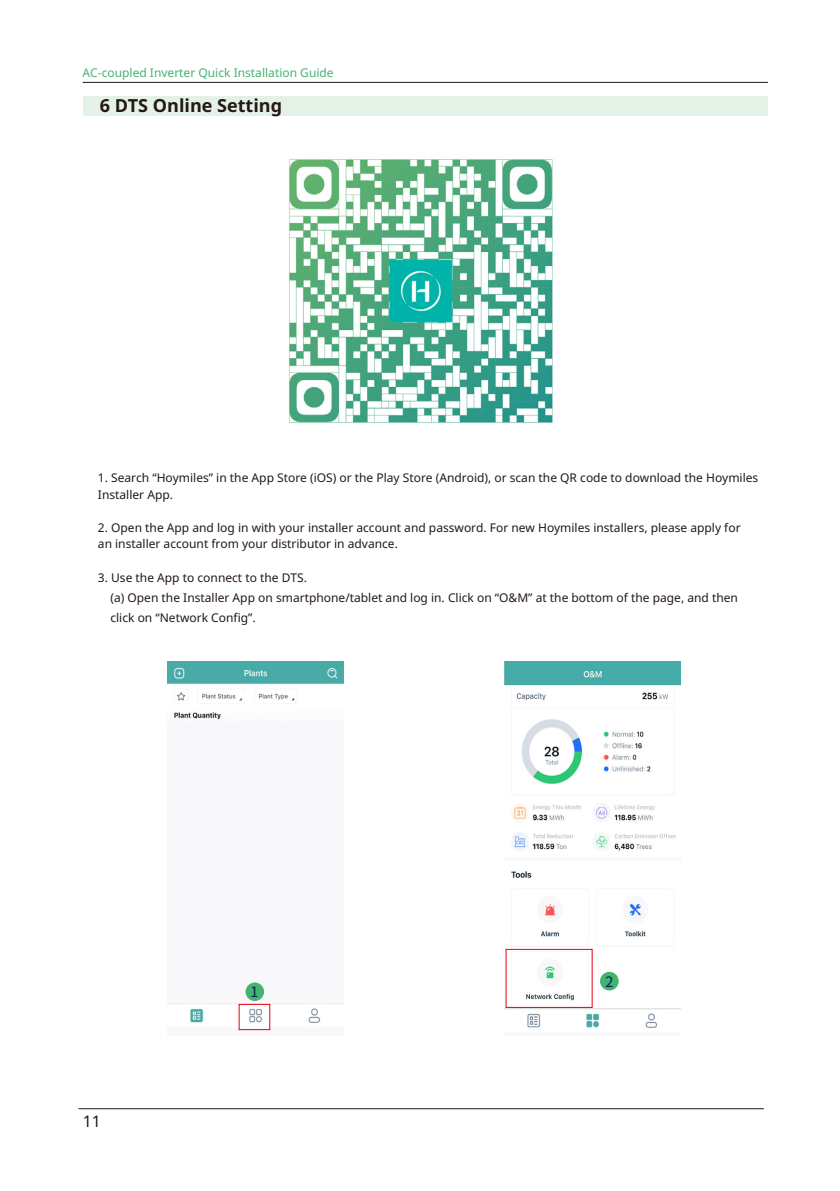
<style>
.page{position:relative;width:840px;height:1191px;background:#fff}
.page>*{position:absolute;margin:0;border:0;box-sizing:border-box;transform-origin:0 0}
.t1{font:700 18px "Noto Sans";color:#231815}
.t2{font:16px "Noto Sans";color:#231815}
.t3{font:14.4px "Source Han Sans CN";color:#00225c}
.t4{font:14.2px "Source Han Sans CN";color:#00225c}
.t5{font:12px/16.6px "Noto Sans";color:#231815}
.t6{font:12px "Noto Sans";color:#44b36f}
</style>
<div class="page">
<hr style="left:78px;top:1108px;width:685px;height:1px;background:#231815">
<hr style="left:83px;top:82px;width:684px;height:1px;background:#231815">
<div style="left:83px;top:96px;width:683px;height:20px;background:#e4f1e7"></div>
<img style="left:289px;top:159px;width:264px;height:264px">
<img style="left:504px;top:661px;width:175px;height:367px">
<div style="left:599px;top:971px;width:19px;height:19px;background:#44b36f;border-radius:50%"></div>
<div style="left:505px;top:949px;width:87px;height:59px;border:1px solid #e50012"></div>
<img style="left:167px;top:661px;width:176px;height:370px">
<div style="left:238px;top:1004px;width:32px;height:26px;border:1px solid #e50012"></div>
<div style="left:245px;top:982px;width:19px;height:19px;background:#44b36f;border-radius:50%"></div>
<p class="t6" style="left:83px;top:64px;width:252px">AC-coupled Inverter Quick Installation Guide</p>
<h1 class="t1" style="left:100px;top:92px;width:184px">6 DTS Online Setting</h1>
<p class="t5" style="left:98px;top:469px;width:661px">1. Search “Hoymiles” in the App Store (iOS) or the Play Store (Android), or scan the QR code to download the Hoymiles<br>Installer App.</p>
<p class="t5" style="left:98px;top:519px;width:643px">2. Open the App and log in with your installer account and password. For new Hoymiles installers, please apply for an installer account from your distributor in advance.</p>
<p class="t5" style="left:110px;top:567px;width:628px;line-height:20px;text-indent:-12px">3. Use the App to connect to the DTS.<br>(a) Open the Installer App on smartphone/tablet and log in. Click on “O&amp;M” at the bottom of the page, and then click on “Network Config”.</p>
<h2 class="t2" style="left:83px;top:1109px;width:20px">11</h2>
<p class="t4" style="left:250px;top:983px;width:9px">1</p>
<p class="t3" style="left:605px;top:973px;width:9px">2</p>
</div>
